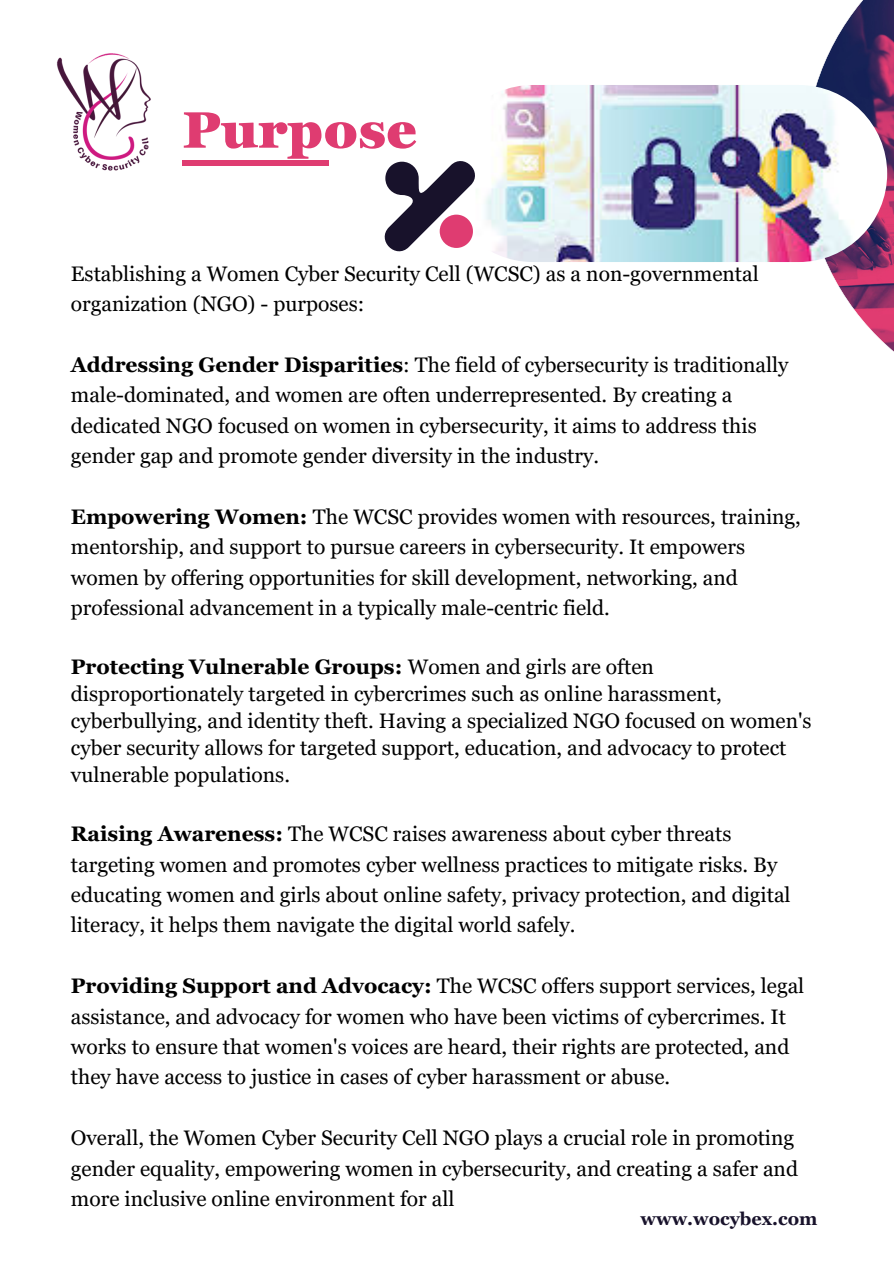
<style>
.page{position:relative;width:894px;height:1264px;background:#fff}
.page>*{position:absolute;margin:0;border:0;box-sizing:border-box;transform-origin:0 0}
.t1{font:900 51px "Georgia Pro";color:#df3c71}
.t2{font:21px/30.3px "Georgia Pro";color:#000}
.t3{font:700 18px "Georgia Pro";color:#18122b}
.s1{font-weight:700}
</style>
<div class="page">
<div style="left:182px;top:160px;width:147px;height:6px;background:#df3c71"></div>
<img style="left:56px;top:53px;width:95px;height:118px">
<svg style="left:807px;top:0;width:86px;height:351px"></svg>
<img style="left:444px;top:85px;width:442px;height:177px;border-radius:88px">
<svg style="left:385px;top:160px;width:90px;height:91px"></svg>
<p class="t1" style="left:182px;top:101px;width:236px">Purpose</p>
<p class="t2" style="left:71px;top:258px;width:689px">Establishing a Women Cyber Security Cell (WCSC) as a non-governmental organization (NGO) - purposes:</p>
<p class="t2" style="left:71px;top:349px;width:719px"><span class="s1">Addressing Gender Disparities</span>: The field of cybersecurity is traditionally male-dominated, and women are often underrepresented. By creating a dedicated NGO focused on women in cybersecurity, it aims to address this gender gap and promote gender diversity in the industry.</p>
<p class="t2" style="left:71px;top:501px;width:731px"><span class="s1">Empowering Women:</span> The WCSC provides women with resources, training, mentorship, and support to pursue careers in cybersecurity. It empowers women by offering opportunities for skill development, networking, and professional advancement in a typically male-centric field.</p>
<h1 class="t2" style="left:71px;top:652px;width:742px;line-height:27px"><span class="s1">Protecting Vulnerable Groups:</span> Women and girls are often disproportionately targeted in cybercrimes such as online harassment, cyberbullying, and identity theft. Having a specialized NGO focused on women's cyber security allows for targeted support, education, and advocacy to protect vulnerable populations.</h1>
<p class="t2" style="left:71px;top:818px;width:721px"><span class="s1">Raising Awareness:</span> The WCSC raises awareness about cyber threats targeting women and promotes cyber wellness practices to mitigate risks. By educating women and girls about online safety, privacy protection, and digital literacy, it helps them navigate the digital world safely.</p>
<h2 class="t2" style="left:71px;top:970px;width:734px"><span class="s1">Providing Support and Advocacy:</span> The WCSC offers support services, legal assistance, and advocacy for women who have been victims of cybercrimes. It works to ensure that women's voices are heard, their rights are protected, and they have access to justice in cases of cyber harassment or abuse.</h2>
<h2 class="t2" style="left:71px;top:1122px;width:728px">Overall, the Women Cyber Security Cell NGO plays a crucial role in promoting gender equality, empowering women in cybersecurity, and creating a safer and more inclusive online environment for all</h2>
<h2 class="t3" style="left:640px;top:1208px;width:178px">www.wocybex.com</h2>
</div>
